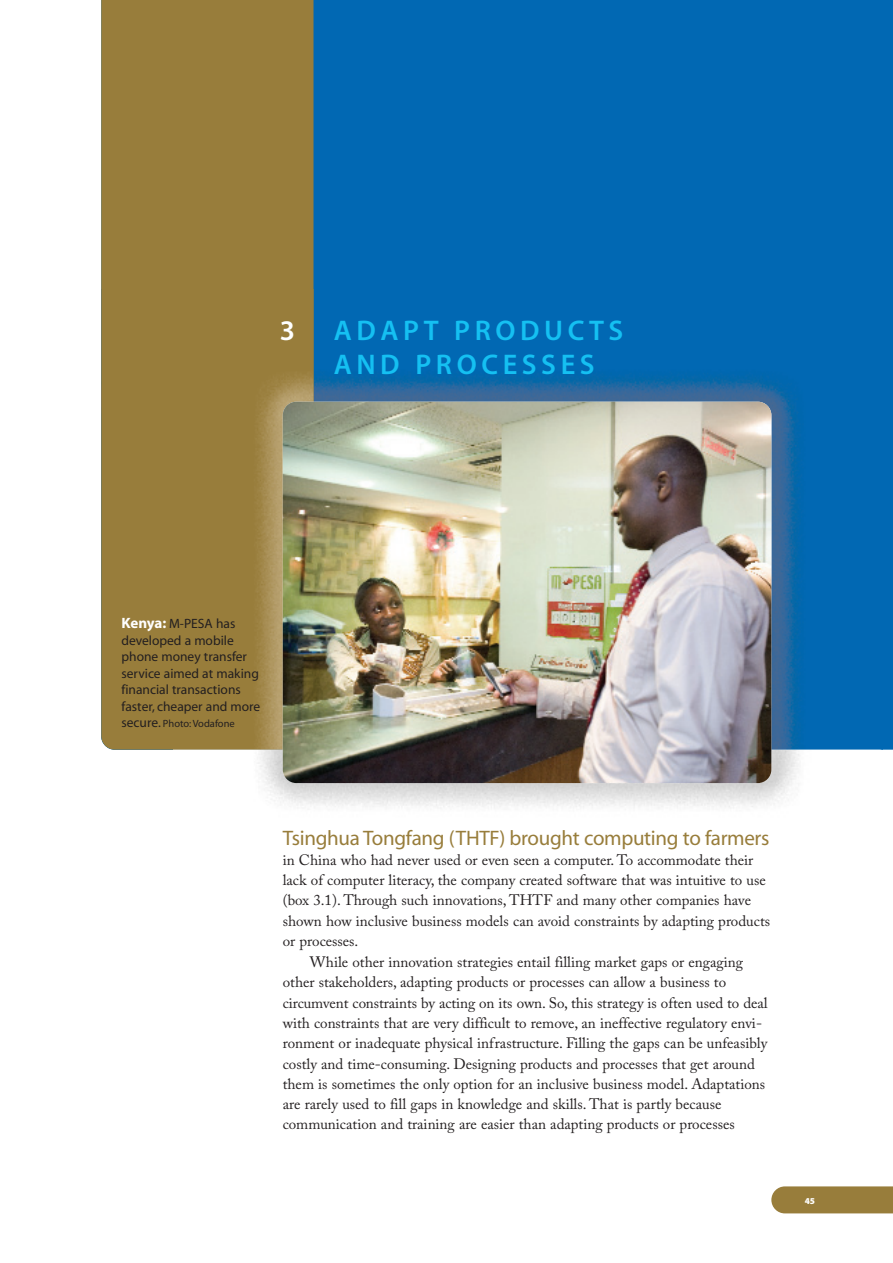
<style>
.page{position:relative;width:893px;height:1263px;background:#fff}
.page>*{position:absolute;margin:0;border:0;box-sizing:border-box;transform-origin:0 0}
.t1{font:28.5px/34.5px "Myriad MM 565 600";letter-spacing:.16em;color:#15c0f2}
.t2{font:28.5px "Myriad MM 565 600";color:#fff}
.t3{font:21px "Myriad";letter-spacing:-.015em;color:#987d3b}
.t4{font:15px "Adobe Caslon Pro";color:#231f20}
.t5{font:13.5px/16.5px "Myriad";color:#231f20}
.t6{font:10.5px "Myriad";color:#231f20}
.t7{font:9px "Myriad MM 830 600";color:#fff}
.s1{font-weight:700;font-size:15px;color:#fff}
.s2{font-size:13.5px}
</style>
<div class="page">
<div style="left:771px;top:1186px;width:122px;height:27px;background:#987d3b"></div>
<div style="left:314px;top:0;width:579px;height:750px;background:#0168b3"></div>
<img style="left:314px;top:290px;width:568px;height:460px">
<div style="left:101px;top:0;width:213px;height:750px;background:#987d3b"></div>
<img style="left:173px;top:290px;width:141px;height:513px">
<img style="left:283px;top:750px;width:517px;height:58px">
<img style="left:283px;top:402px;width:488px;height:381px;border-radius:14px">
<h1 class="t2" style="left:280px;top:320px;width:17px">3</h1>
<h1 class="t1" style="left:334px;top:315px;width:291px">ADAPT PRODUCTS<br>AND PROCESSES</h1>
<p class="t5" style="left:121px;top:616px;width:140px"><span class="s1">Kenya:</span> M-PESA has developed a mobile phone money transfer service aimed at making financial transactions faster, cheaper and more</p>
<p class="t6" style="left:121px;top:720px;width:115px"><span class="s2">secure.</span> Photo: Vodafone</p>
<h2 class="t3" style="left:283px;top:830px;width:488px">Tsinghua Tongfang (THTF) brought computing to farmers</h2>
<p class="t4" style="left:283px;top:854px;width:472px">in China who had never used or even seen a computer. To accommodate their</p>
<p class="t4" style="left:283px;top:874px;width:485px">lack of computer literacy, the company created software that was intuitive to use</p>
<p class="t4" style="left:283px;top:894px;width:470px">(box 3.1). Through such innovations, THTF and many other companies have</p>
<p class="t4" style="left:283px;top:915px;width:489px">shown how inclusive business models can avoid constraints by adapting products</p>
<p class="t4" style="left:283px;top:935px;width:77px">or processes.</p>
<p class="t4" style="left:310px;top:956px;width:435px">While other innovation strategies entail filling market gaps or engaging</p>
<p class="t4" style="left:283px;top:977px;width:445px">other stakeholders, adapting products or processes can allow a business to</p>
<p class="t4" style="left:283px;top:997px;width:486px">circumvent constraints by acting on its own. So, this strategy is often used to deal</p>
<p class="t4" style="left:283px;top:1017px;width:481px">with constraints that are very difficult to remove, an ineffective regulatory envi-</p>
<p class="t4" style="left:283px;top:1037px;width:486px">ronment or inadequate physical infrastructure. Filling the gaps can be unfeasibly</p>
<p class="t4" style="left:283px;top:1058px;width:474px">costly and time-consuming. Designing products and processes that get around</p>
<p class="t4" style="left:283px;top:1078px;width:484px">them is sometimes the only option for an inclusive business model. Adaptations</p>
<p class="t4" style="left:283px;top:1098px;width:440px">are rarely used to fill gaps in knowledge and skills. That is partly because</p>
<p class="t4" style="left:283px;top:1118px;width:453px">communication and training are easier than adapting products or processes</p>
<p class="t7" style="left:805px;top:1197px;width:12px">45</p>
</div>
